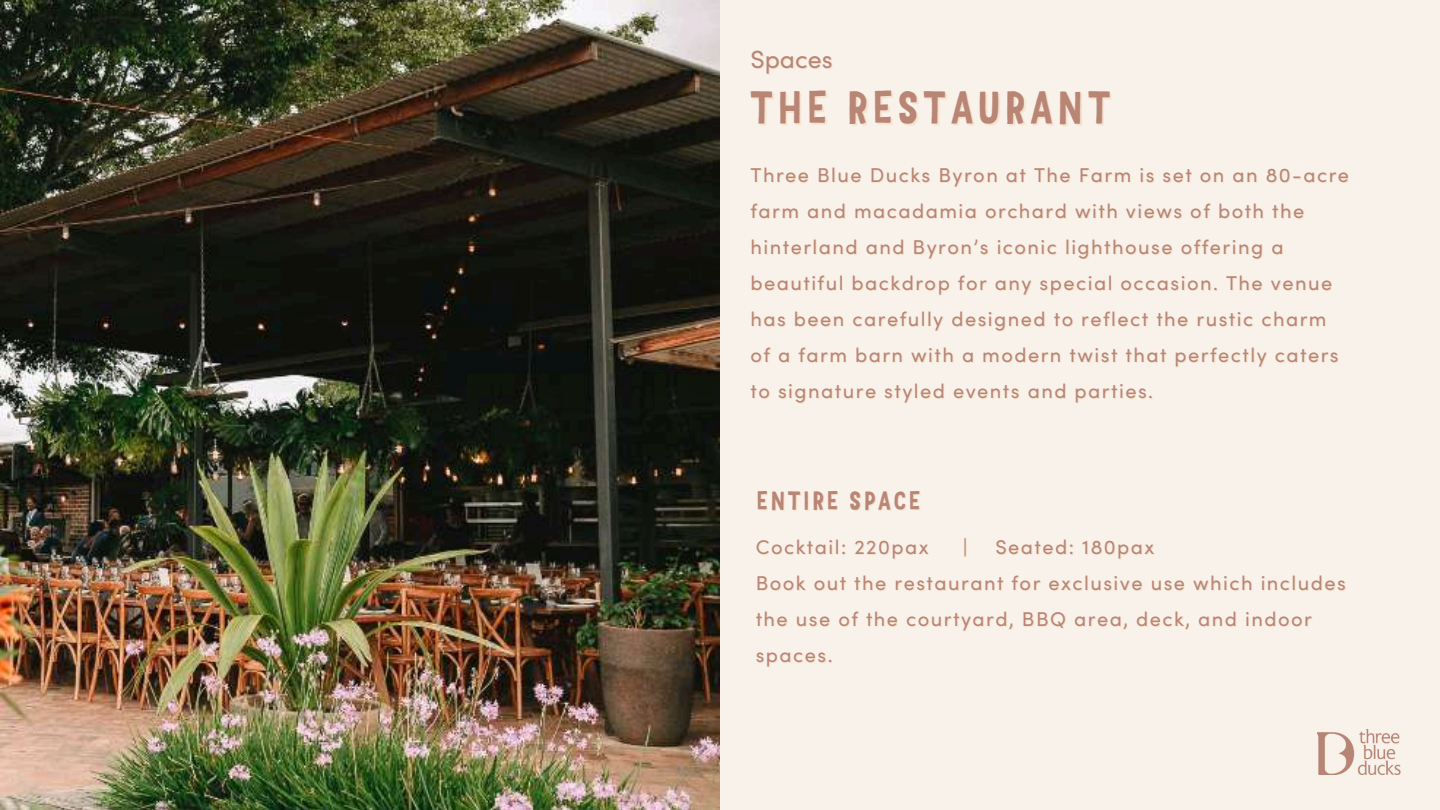
<style>
.page{position:relative;width:1440px;height:810px;background:#f8f2eb}
.page>*{position:absolute;margin:0;border:0;box-sizing:border-box;transform-origin:0 0}
.t1{font:44px "Mr Dodo";letter-spacing:.06em;color:#b98575}
.t2{font:25px "Mr Dodo";letter-spacing:.06em;color:#b98575}
.t3{font:25px "Sofia Pro";color:#b98575}
.t4{font:20px/36px "Sofia Pro";letter-spacing:.075em;color:#b98575}
</style>
<div class="page">
<img style="left:0;top:0;width:720px;height:810px">
<img style="left:1317px;top:729px;width:84px;height:46px">
<p class="t3" style="left:750px;top:50px;width:84px">Spaces</p>
<h1 class="t1" style="left:749px;top:77px;width:364px">THE RESTAURANT</h1>
<p class="t4" style="left:750px;top:159px;width:600px">Three Blue Ducks Byron at The Farm is set on an 80-acre farm and macadamia orchard with views of both the hinterland and Byron’s iconic lighthouse offering a beautiful backdrop for any special occasion. The venue has been carefully designed to reflect the rustic charm of a farm barn with a modern twist that perfectly caters to signature styled events and parties.</p>
<p class="t2" style="left:756px;top:483px;width:167px">ENTIRE SPACE</p>
<p class="t4" style="left:756px;top:531px;width:174px">Cocktail: 220pax</p>
<p class="t4" style="left:963px;top:531px;width:6px">|</p>
<p class="t4" style="left:756px;top:531px;width:592px;text-indent:240px">Seated: 180pax<br>Book out the restaurant for exclusive use which includes the use of the courtyard, BBQ area, deck, and indoor spaces.</p>
</div>
